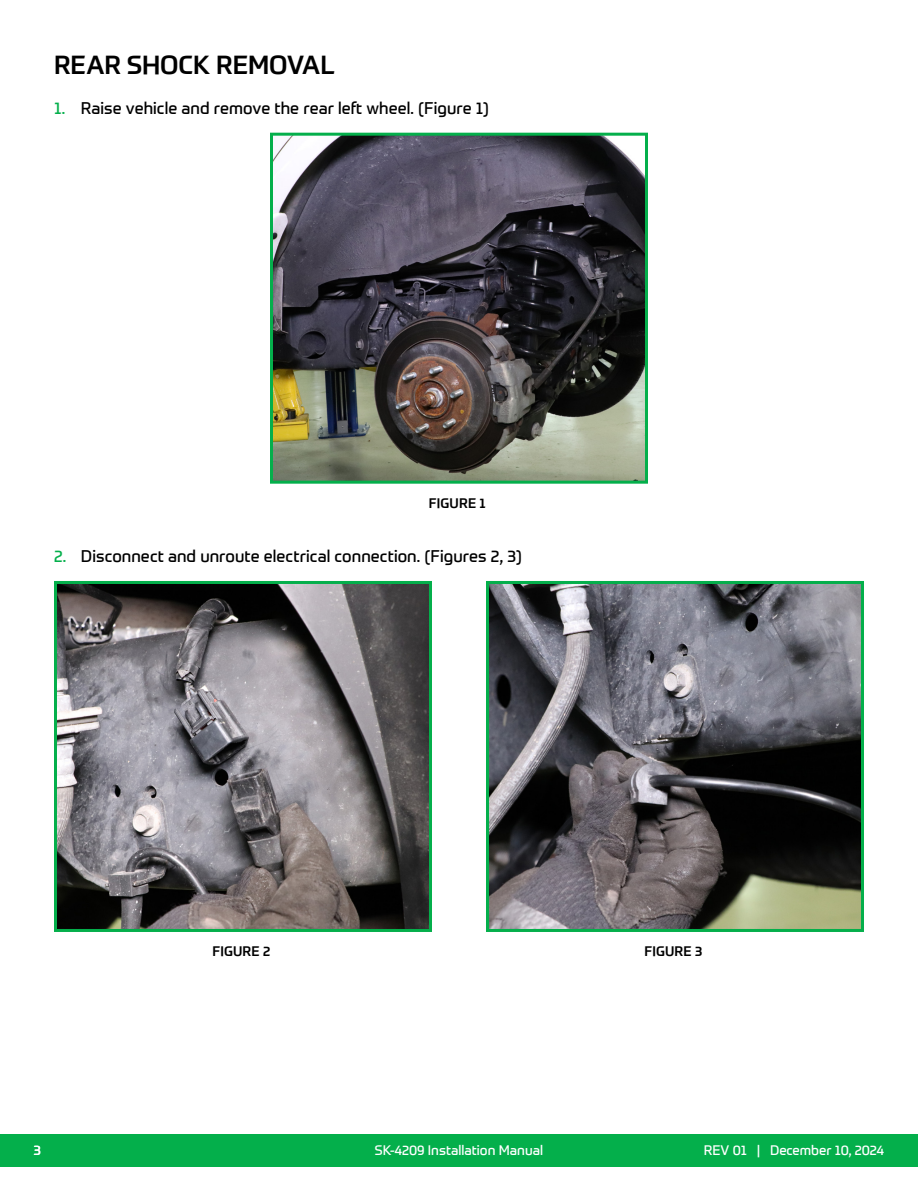
<style>
.page{position:relative;width:918px;height:1188px;background:#fff}
.page>*{position:absolute;margin:0;border:0;box-sizing:border-box;transform-origin:0 0}
.t1{font:500 25.5px "Prometo";color:#000}
.t2{font:16.5px "Prometo";letter-spacing:.005em;color:#000}
.t3{font:13.5px "Prometo";color:#fff}
.t4{font:500 13.5px "Prometo";color:#000}
.s1{color:#04af4b}
</style>
<div class="page">
<div style="left:0;top:1134px;width:918px;height:32px;background:#04af4b"></div>
<img style="left:274px;top:137px;width:370px;height:343px">
<div style="left:270px;top:133px;width:378px;height:351px;border:3px solid #04af4b"></div>
<img style="left:58px;top:585px;width:370px;height:343px">
<div style="left:54px;top:581px;width:378px;height:351px;border:3px solid #04af4b"></div>
<img style="left:490px;top:585px;width:370px;height:343px">
<div style="left:486px;top:581px;width:378px;height:351px;border:3px solid #04af4b"></div>
<h1 class="t1" style="left:54px;top:49px;width:282px">REAR SHOCK REMOVAL</h1>
<p class="t2" style="left:54px;top:98px;width:436px"><span class="s1">1.</span> Raise vehicle and remove the rear left wheel. (Figure 1)</p>
<p class="t4" style="left:429px;top:494px;width:17px">FIGURE</p>
<p class="t4" style="left:479px;top:494px;width:8px">1</p>
<p class="t2" style="left:54px;top:546px;width:470px"><span class="s1">2.</span> Disconnect and unroute electrical connection. (Figures 2, 3)</p>
<p class="t4" style="left:212px;top:943px;width:17px">FIGURE</p>
<p class="t4" style="left:263px;top:943px;width:9px">2</p>
<p class="t4" style="left:644px;top:943px;width:17px">FIGURE</p>
<p class="t4" style="left:695px;top:943px;width:9px">3</p>
<p class="t3" style="left:34px;top:1142px;width:9px">3</p>
<p class="t3" style="left:375px;top:1142px;width:170px">SK-4209 Installation Manual</p>
<p class="t3" style="left:704px;top:1142px;width:182px">REV 01 | December 10, 2024</p>
</div>
